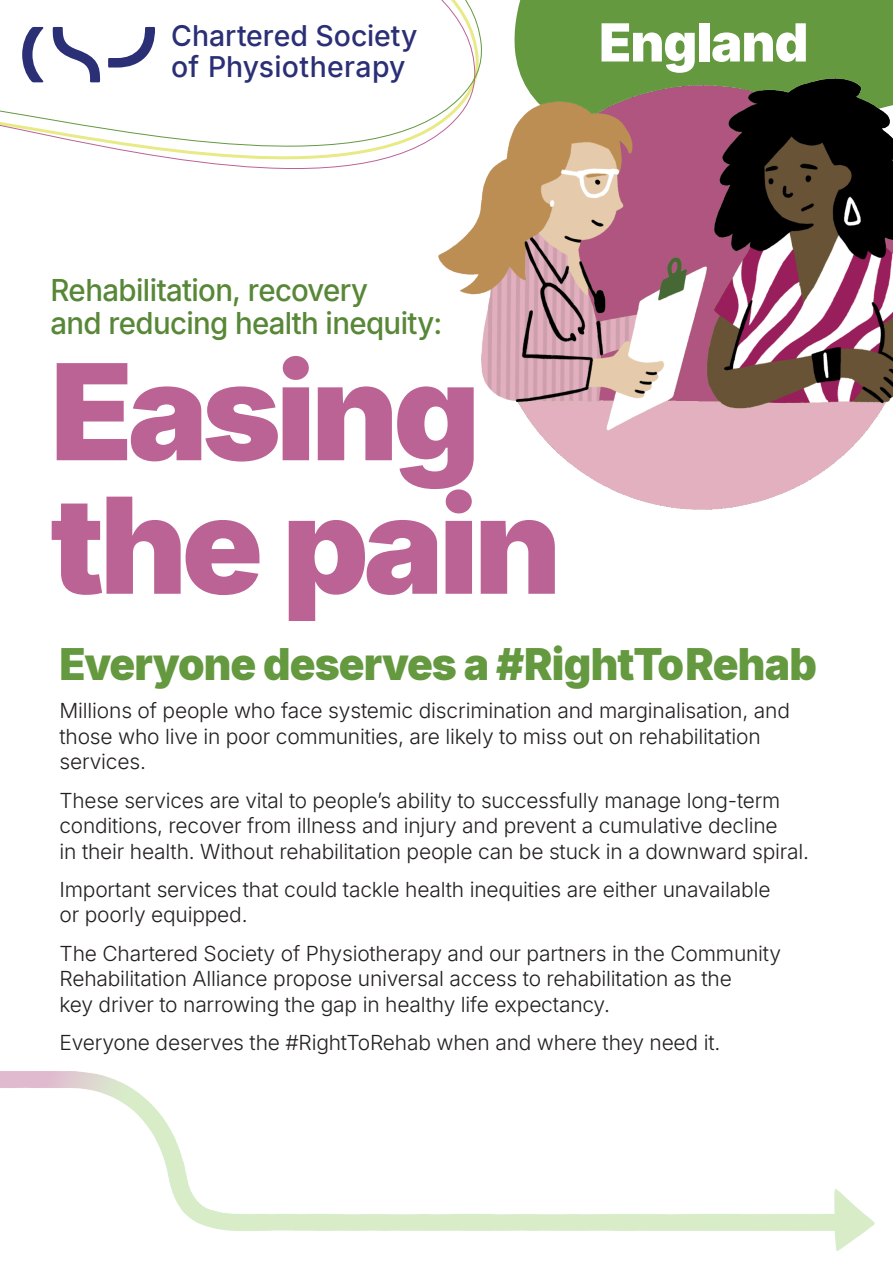
<style>
.page{position:relative;width:893px;height:1263px;background:#fff}
.page>*{position:absolute;margin:0;border:0;box-sizing:border-box;transform-origin:0 0}
.t1{font:900 133.5px/133.5px "Inter";letter-spacing:-.04em;color:#bc6396}
.t2{font:900 52.5px "Inter";letter-spacing:-.02em;color:#fff}
.t3{font:900 43.5px "Inter";letter-spacing:-.02em;color:#649940}
.t4{font:500 30px/33px "Inter";letter-spacing:-.02em;color:#578737}
.t5{font:500 28.35px/31px "Inter";color:#2b2f75}
.t6{font:300 20.55px/25.5px "Inter";letter-spacing:-.01em;color:#231f20}
</style>
<div class="page">
<div style="left:514px;top:0;width:379px;height:62px;background:#649940"></div>
<img style="left:438px;top:62px;width:455px;height:448px">
<img style="left:0;top:1071px;width:875px;height:180px">
<svg style="left:438px;top:185px;width:38px;height:25px"></svg>
<svg style="left:0;top:0;width:483px;height:185px"></svg>
<svg style="left:108px;top:27px;width:47px;height:41px"></svg>
<svg style="left:52px;top:27px;width:48px;height:55px"></svg>
<svg style="left:22px;top:27px;width:21px;height:55px"></svg>
<h3 class="t5" style="left:171px;top:19px;width:248px">Chartered Society of Physiotherapy</h3>
<h2 class="t2" style="left:599px;top:2px;width:211px">England</h2>
<h3 class="t4" style="left:50px;top:273px;width:393px">Rehabilitation, recovery<br>and reducing health inequity:</h3>
<h1 class="t1" style="left:50px;top:341px;width:513px">Easing the pain</h1>
<h3 class="t3" style="left:60px;top:631px;width:759px">Everyone deserves a #RightToRehab</h3>
<p class="t6" style="left:60px;top:697px;width:732px">Millions of people who face systemic discrimination and marginalisation, and those who live in poor communities, are likely to miss out on rehabilitation services.</p>
<p class="t6" style="left:60px;top:787px;width:751px">These services are vital to people’s ability to successfully manage long-term conditions, recover from illness and injury and prevent a cumulative decline<br>in their health. Without rehabilitation people can be stuck in a downward spiral.</p>
<p class="t6" style="left:60px;top:876px;width:712px">Important services that could tackle health inequities are either unavailable or poorly equipped.</p>
<p class="t6" style="left:60px;top:940px;width:723px">The Chartered Society of Physiotherapy and our partners in the Community<br>Rehabilitation Alliance propose universal access to rehabilitation as the<br>key driver to narrowing the gap in healthy life expectancy.</p>
<p class="t6" style="left:60px;top:1029px;width:662px">Everyone deserves the #RightToRehab when and where they need it.</p>
</div>
